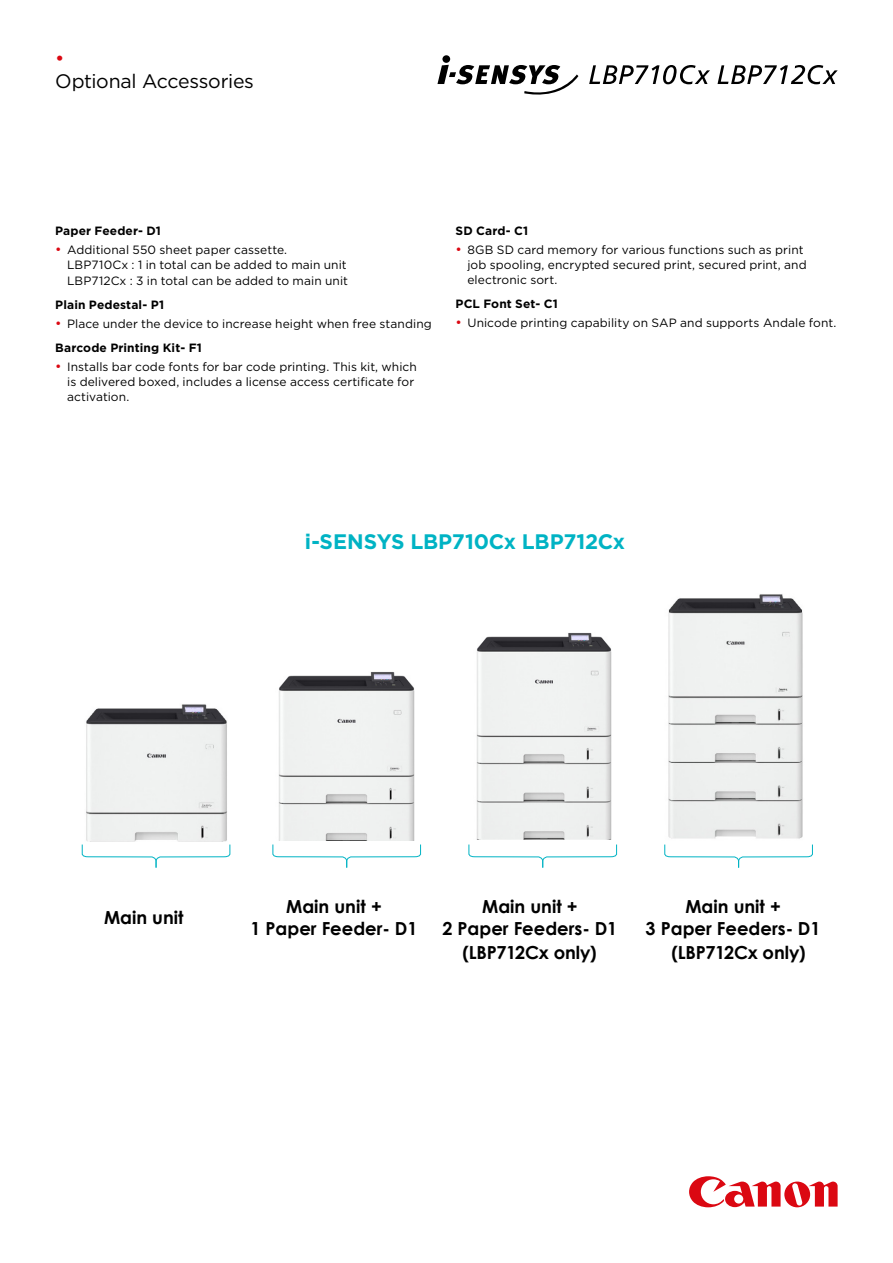
<style>
.page{position:relative;width:893px;height:1263px;background:#fff}
.page>*{position:absolute;margin:0;border:0;box-sizing:border-box;transform-origin:0 0}
.t1{font:700 21px "Century Gothic";letter-spacing:.005em;color:#09c}
.t2{font:700 21px "Gotham";letter-spacing:-.015em;color:#00b3c4}
.t3{font:19.5px "Gotham";letter-spacing:-.015em;color:#000}
.t4{font:19.5px "Gotham";color:#db0812}
.t5{font:700 18px/21.6px "Century Gothic";color:#000;text-align:center}
.t6{font:12px/15px "Gotham";letter-spacing:.005em;color:#000}
.t7{font:700 12px "Gotham";letter-spacing:.01em;color:#000}
.s1{font-size:13.5px;color:#db0812}
.s2{font-weight:700}
</style>
<div class="page">
<img style="left:86px;top:704px;width:141px;height:137px">
<img style="left:668px;top:594px;width:135px;height:245px">
<img style="left:476px;top:632px;width:136px;height:207px">
<img style="left:278px;top:672px;width:137px;height:169px">
<svg style="left:437px;top:55px;width:141px;height:40px"></svg>
<svg style="left:589px;top:65px;width:121px;height:19px"></svg>
<svg style="left:717px;top:65px;width:121px;height:19px"></svg>
<svg style="left:81px;top:844px;width:150px;height:24px"></svg>
<svg style="left:272px;top:844px;width:150px;height:24px"></svg>
<svg style="left:468px;top:844px;width:150px;height:24px"></svg>
<svg style="left:664px;top:844px;width:149px;height:24px"></svg>
<svg style="left:689px;top:1176px;width:149px;height:31px"></svg>
<h2 class="t4" style="left:55px;top:45px;width:11px">•</h2>
<h2 class="t3" style="left:55px;top:69px;width:200px">Optional Accessories</h2>
<p class="t7" style="left:55px;top:223px;width:107px">Paper Feeder- D1</p>
<p class="t6" style="left:67px;top:242px;width:281px;text-indent:-12px"><span class="s1">•</span> Additional 550 sheet paper cassette.<br>LBP710Cx : 1 in total can be added to main unit</p>
<p class="t6" style="left:67px;top:273px;width:282px">LBP712Cx : 3 in total can be added to main unit</p>
<p class="t7" style="left:55px;top:297px;width:110px">Plain Pedestal- P1</p>
<p class="t6" style="left:55px;top:312px;width:378px;line-height:23.5px"><span class="s1">•</span> Place under the device to increase height when free standing<br><span class="s2">Barcode Printing Kit- F1</span></p>
<p class="t6" style="left:67px;top:359px;width:351px;text-indent:-12px"><span class="s1">•</span> Installs bar code fonts for bar code printing. This kit, which is delivered boxed, includes a license access certificate for activation.</p>
<p class="t7" style="left:455px;top:223px;width:74px">SD Card- C1</p>
<p class="t6" style="left:467px;top:242px;width:341px;text-indent:-12px"><span class="s1">•</span> 8GB SD card memory for various functions such as print job spooling, encrypted secured print, secured print, and electronic sort.</p>
<p class="t7" style="left:455px;top:296px;width:104px">PCL Font Set- C1</p>
<p class="t6" style="left:455px;top:315px;width:382px"><span class="s1">•</span> Unicode printing capability on SAP and supports Andale font.</p>
<h1 class="t1" style="left:288px;top:518px;width:299px">i-SENSYS LBP710Cx, LBP712Cx</h1>
<h1 class="t2" style="left:305px;top:528px;width:322px">i-SENSYS LBP710Cx LBP712Cx</h1>
<h3 class="t5" style="left:104px;top:906px;width:81px">Main unit</h3>
<h3 class="t5" style="left:250px;top:895px;width:169px">Main unit +<br>1 Paper Feeder- D1</h3>
<h3 class="t5" style="left:442px;top:895px;width:176px">Main unit +<br>2 Paper Feeders- D1</h3>
<h3 class="t5" style="left:646px;top:895px;width:176px">Main unit +<br>3 Paper Feeders- D1</h3>
<h3 class="t5" style="left:495px;top:935px;width:97px">Main unit +</h3>
<h3 class="t5" style="left:698px;top:935px;width:97px">Main unit +</h3>
<h3 class="t5" style="left:463px;top:941px;width:136px">(LBP712Cx only)</h3>
<h3 class="t5" style="left:672px;top:941px;width:136px">(LBP712Cx only)</h3>
</div>
